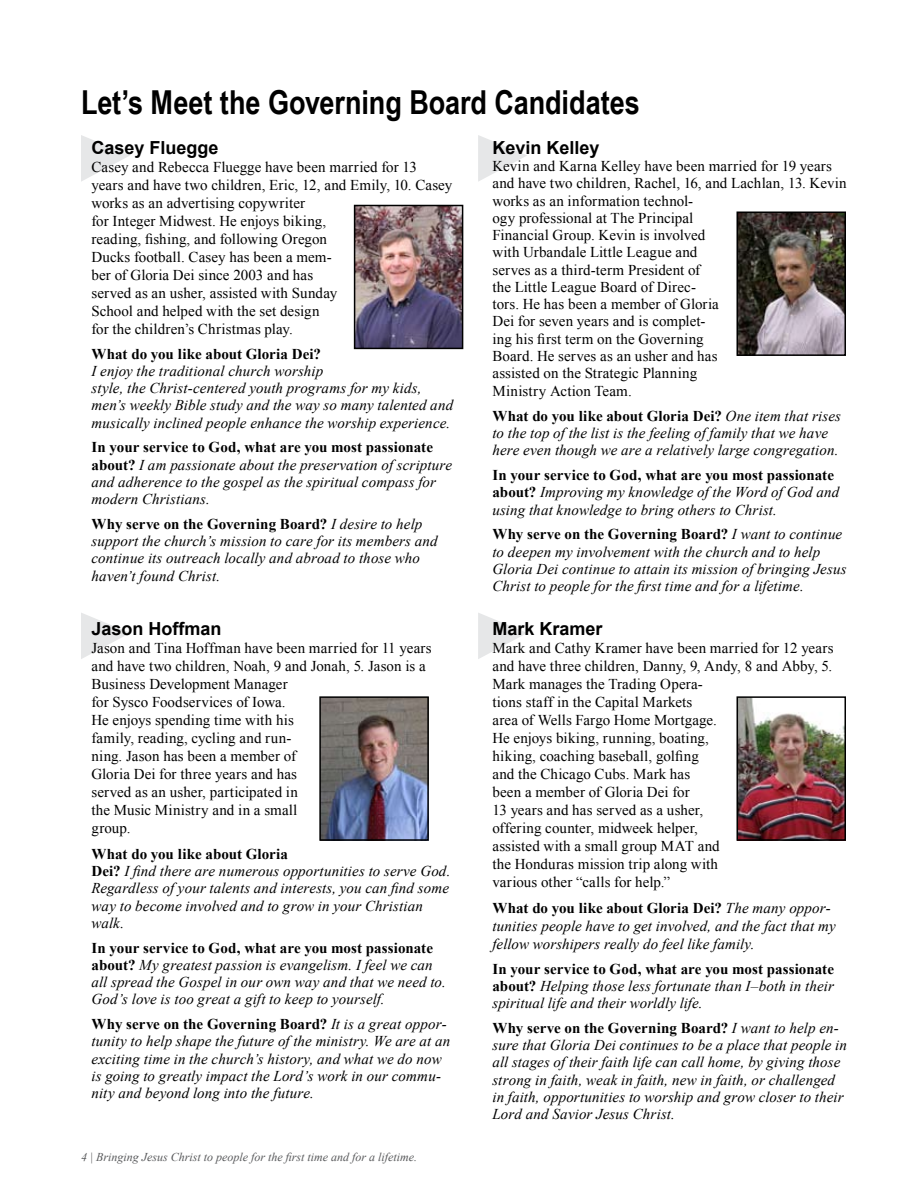
<style>
.page{position:relative;width:918px;height:1188px;background:#fff}
.page>*{position:absolute;margin:0;border:0;box-sizing:border-box;transform-origin:0 0}
.t1{font:700 33px "Arial Narrow";color:#000}
.t2{font:700 18px "Arial";color:#000}
.t3{font:italic 15px/17.2px "Times New Roman";letter-spacing:.005em;color:#000}
.t4{font:15px/18px "Times New Roman";letter-spacing:.005em;color:#000}
.t5{font:700 15px "Times New Roman";color:#000}
.t6{font:italic 12px "Times New Roman";color:#58595b}
.s1{font-weight:700;font-style:normal}
</style>
<div class="page">
<svg style="left:81px;top:135px;width:49px;height:47px"></svg>
<svg style="left:478px;top:135px;width:49px;height:47px"></svg>
<svg style="left:81px;top:613px;width:48px;height:46px"></svg>
<svg style="left:478px;top:613px;width:49px;height:46px"></svg>
<img style="left:357px;top:208px;width:103px;height:138px">
<div style="left:354px;top:205px;width:109px;height:144px;border:2px solid #000"></div>
<img style="left:739px;top:215px;width:104px;height:138px">
<div style="left:736px;top:212px;width:110px;height:144px;border:2px solid #000"></div>
<img style="left:322px;top:699px;width:104px;height:139px">
<div style="left:319px;top:696px;width:110px;height:145px;border:2px solid #000"></div>
<img style="left:739px;top:699px;width:104px;height:139px">
<div style="left:736px;top:696px;width:110px;height:145px;border:2px solid #000"></div>
<h1 class="t1" style="left:81px;top:77px;width:560px">Let’s Meet the Governing Board Candidates</h1>
<p class="t2" style="left:492px;top:136px;width:109px">Kevin Kelley</p>
<p class="t4" style="left:492px;top:157px;width:356px;line-height:17.2px">Kevin and Karna Kelley have been married for 19 years and have two children, Rachel, 16, and Lachlan, 13. Kevin works as an information technol-<br>ogy professional at The Principal<br>Financial Group. Kevin is involved<br>with Urbandale Little League and<br>serves as a third-term President of<br>the Little League Board of Direc-<br>tors. He has been a member of Gloria<br>Dei for seven years and is complet-<br>ing his first term on the Governing<br>Board. He serves as an usher and has<br>assisted on the Strategic Planning<br>Ministry Action Team.</p>
<p class="t3" style="left:492px;top:407px;width:350px"><span class="s1">What do you like about Gloria Dei?</span> One item that rises to the top of the list is the feeling of family that we have here even though we are a relatively large congregation.</p>
<p class="t3" style="left:492px;top:466px;width:349px"><span class="s1">In your service to God, what are you most passionate about?</span> Improving my knowledge of the Word of God and using that knowledge to bring others to Christ.</p>
<p class="t3" style="left:492px;top:525px;width:356px"><span class="s1">Why serve on the Governing Board?</span> I want to continue to deepen my involvement with the church and to help Gloria Dei continue to attain its mission of bringing Jesus Christ to people for the first time and for a lifetime.</p>
<p class="t2" style="left:492px;top:617px;width:112px">Mark Kramer</p>
<p class="t4" style="left:492px;top:639px;width:343px">Mark and Cathy Kramer have been married for 12 years and have three children, Danny, 9, Andy, 8 and Abby, 5.<br>Mark manages the Trading Opera-<br>tions staff in the Capital Markets<br>area of Wells Fargo Home Mortgage.<br>He enjoys biking, running, boating,<br>hiking, coaching baseball, golfing<br>and the Chicago Cubs. Mark has<br>been a member of Gloria Dei for<br>13 years and has served as a usher,<br>offering counter, midweek helper,<br>assisted with a small group MAT and<br>the Honduras mission trip along with<br>various other “calls for help.”</p>
<p class="t3" style="left:492px;top:898px;width:345px;line-height:18px"><span class="s1">What do you like about Gloria Dei?</span> The many oppor&shy;tunities people have to get involved, and the fact that my fellow worshipers really do feel like family.</p>
<p class="t3" style="left:492px;top:960px;width:343px;text-align:justify"><span class="s1">In your service to God, what are you most passionate about?</span> Helping those less fortunate than I–both in their spiritual life and their worldly life.</p>
<p class="t3" style="left:492px;top:1019px;width:356px"><span class="s1">Why serve on the Governing Board?</span> I want to help en&shy;sure that Gloria Dei continues to be a place that people in all stages of their faith life can call home, by giving those strong in faith, weak in faith, new in faith, or challenged in faith, opportunities to worship and grow closer to their Lord and Savior Jesus Christ.</p>
<p class="t2" style="left:92px;top:136px;width:129px">Casey Fluegge</p>
<p class="t4" style="left:92px;top:158px;width:362px">Casey and Rebecca Fluegge have been married for 13 years and have two children, Eric, 12, and Emily, 10. Casey works as an advertising copywriter<br>for Integer Midwest. He enjoys biking,<br>reading, fishing, and following Oregon<br>Ducks football. Casey has been a mem-<br>ber of Gloria Dei since 2003 and has<br>served as an usher, assisted with Sunday<br>School and helped with the set design<br>for the children’s Christmas play.</p>
<p class="t5" style="left:92px;top:343px;width:231px">What do you like about Gloria Dei?</p>
<p class="t3" style="left:92px;top:362px;width:363px">I enjoy the traditional church worship<br>style, the Christ-centered youth programs for my kids, men’s weekly Bible study and the way so many talented and musically inclined people enhance the worship experience.</p>
<p class="t3" style="left:92px;top:438px;width:362px"><span class="s1">In your service to God, what are you most passionate about?</span> I am passionate about the preservation of scripture and adherence to the gospel as the spiritual compass for modern Christians.</p>
<p class="t3" style="left:92px;top:515px;width:348px"><span class="s1">Why serve on the Governing Board?</span> I desire to help support the church’s mission to care for its members and continue its outreach locally and abroad to those who haven’t found Christ.</p>
<p class="t2" style="left:92px;top:617px;width:132px">Jason Hoffman</p>
<p class="t4" style="left:92px;top:639px;width:342px">Jason and Tina Hoffman have been married for 11 years and have two children, Noah, 9 and Jonah, 5. Jason is a Business Development Manager<br>for Sysco Foodservices of Iowa.<br>He enjoys spending time with his<br>family, reading, cycling and run-<br>ning. Jason has been a member of<br>Gloria Dei for three years and has<br>served as an usher, participated in<br>the Music Ministry and in a small<br>group.</p>
<p class="t3" style="left:92px;top:845px;width:360px"><span class="s1">What do you like about Gloria<br>Dei?</span> I find there are numerous opportunities to serve God.<br>Regardless of your talents and interests, you can find some way to become involved and to grow in your Christian walk.</p>
<p class="t3" style="left:92px;top:939px;width:356px"><span class="s1">In your service to God, what are you most passionate about?</span> My greatest passion is evangelism. I feel we can all spread the Gospel in our own way and that we need to.<br>God’s love is too great a gift to keep to yourself.</p>
<p class="t3" style="left:92px;top:1015px;width:360px"><span class="s1">Why serve on the Governing Board?</span> It is a great oppor&shy;tunity to help shape the future of the ministry. We are at an exciting time in the church’s history, and what we do now is going to greatly impact the Lord’s work in our commu&shy;nity and beyond long into the future.</p>
<p class="t6" style="left:90px;top:1148px;width:329px">| Bringing Jesus Christ to people for the first time and for a lifetime.</p>
</div>
